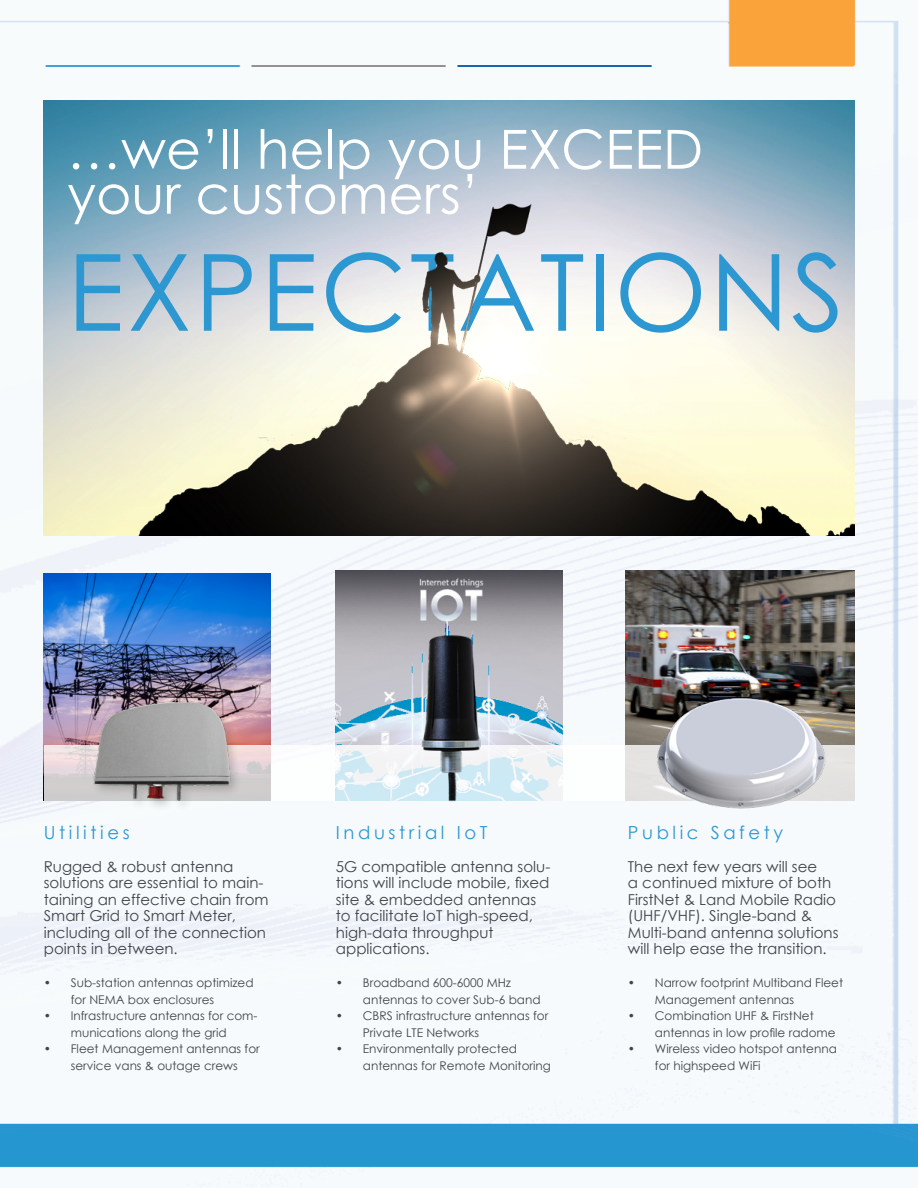
<style>
.page{position:relative;width:918px;height:1188px;background:#fff}
.page>*{position:absolute;margin:0;border:0;box-sizing:border-box;transform-origin:0 0}
.t1{font:106.5px "Century Gothic";letter-spacing:.025em;color:#2c97d1}
.t2{font:54px/45px "Century Gothic";color:#fff}
.t3{font:18px "Century Gothic";letter-spacing:.2em;color:#2c97d1}
.t4{font:15px/16.5px "Century Gothic";color:#404448}
.t5{font:12px/16.5px "Century Gothic";color:#404448}
</style>
<div class="page">
<img style="left:0;top:0;width:918px;height:1187px">
<img style="left:44px;top:100px;width:810px;height:137px">
<img style="left:44px;top:237px;width:811px;height:299px">
<img style="left:39px;top:65px;width:681px;height:2px">
<img style="left:625px;top:571px;width:230px;height:174px">
<img style="left:44px;top:573px;width:227px;height:172px">
<img style="left:336px;top:571px;width:227px;height:174px">
<svg style="left:44px;top:745px;width:593px;height:55px"></svg>
<img style="left:637px;top:650px;width:225px;height:201px">
<img style="left:421px;top:597px;width:60px;height:221px">
<div style="left:91px;top:698px;width:152px;height:115px;background:#f6fafc"></div>
<img style="left:72px;top:653px;width:173px;height:151px">
<h2 class="t2" style="left:67px;top:126px;width:638px">…we’ll help you EXCEED your customers’</h2>
<h1 class="t1" style="left:67px;top:218px;width:779px">EXPECTATIONS</h1>
<h3 class="t3" style="left:44px;top:819px;width:87px">Utilities</h3>
<p class="t4" style="left:44px;top:858px;width:226px">Rugged &amp; robust antenna solutions are essential to main&shy;taining an effective chain from<br>Smart Grid to Smart Meter, including all of the connection points in between.</p>
<p class="t5" style="left:71px;top:974px;width:184px;text-indent:-27px">• Sub-station antennas optimized for NEMA box enclosures</p>
<p class="t5" style="left:44px;top:1007px;width:215px;text-align:center">• Infrastructure antennas for com&shy;munications along the grid</p>
<p class="t5" style="left:44px;top:1040px;width:218px;text-align:center">• Fleet Management antennas for service vans &amp; outage crews</p>
<h3 class="t3" style="left:336px;top:819px;width:153px">Industrial IoT</h3>
<p class="t4" style="left:336px;top:858px;width:216px">5G compatible antenna solu&shy;tions will include mobile, fixed site &amp; embedded antennas to facilitate IoT high-speed, high-data throughput applications.</p>
<p class="t5" style="left:363px;top:974px;width:179px;text-indent:-27px">• Broadband 600-6000 MHz antennas to cover Sub-6 band</p>
<p class="t5" style="left:363px;top:1007px;width:187px;text-indent:-27px">• CBRS infrastructure antennas for<br>Private LTE Networks</p>
<p class="t5" style="left:363px;top:1040px;width:190px;text-indent:-27px">• Environmentally protected antennas for Remote Monitoring</p>
<h3 class="t3" style="left:628px;top:819px;width:157px">Public Safety</h3>
<p class="t4" style="left:628px;top:858px;width:212px">The next few years will see<br>a continued mixture of both<br>FirstNet &amp; Land Mobile Radio (UHF/VHF). Single-band &amp;<br>Multi-band antenna solutions will help ease the transition.</p>
<p class="t5" style="left:655px;top:974px;width:190px;text-indent:-27px">• Narrow footprint Multiband Fleet<br>Management antennas</p>
<p class="t5" style="left:655px;top:1007px;width:182px;text-indent:-27px">• Combination UHF &amp; FirstNet antennas in low profile radome</p>
<p class="t5" style="left:655px;top:1040px;width:183px;text-indent:-27px">• Wireless video hotspot antenna for highspeed WiFi</p>
</div>
